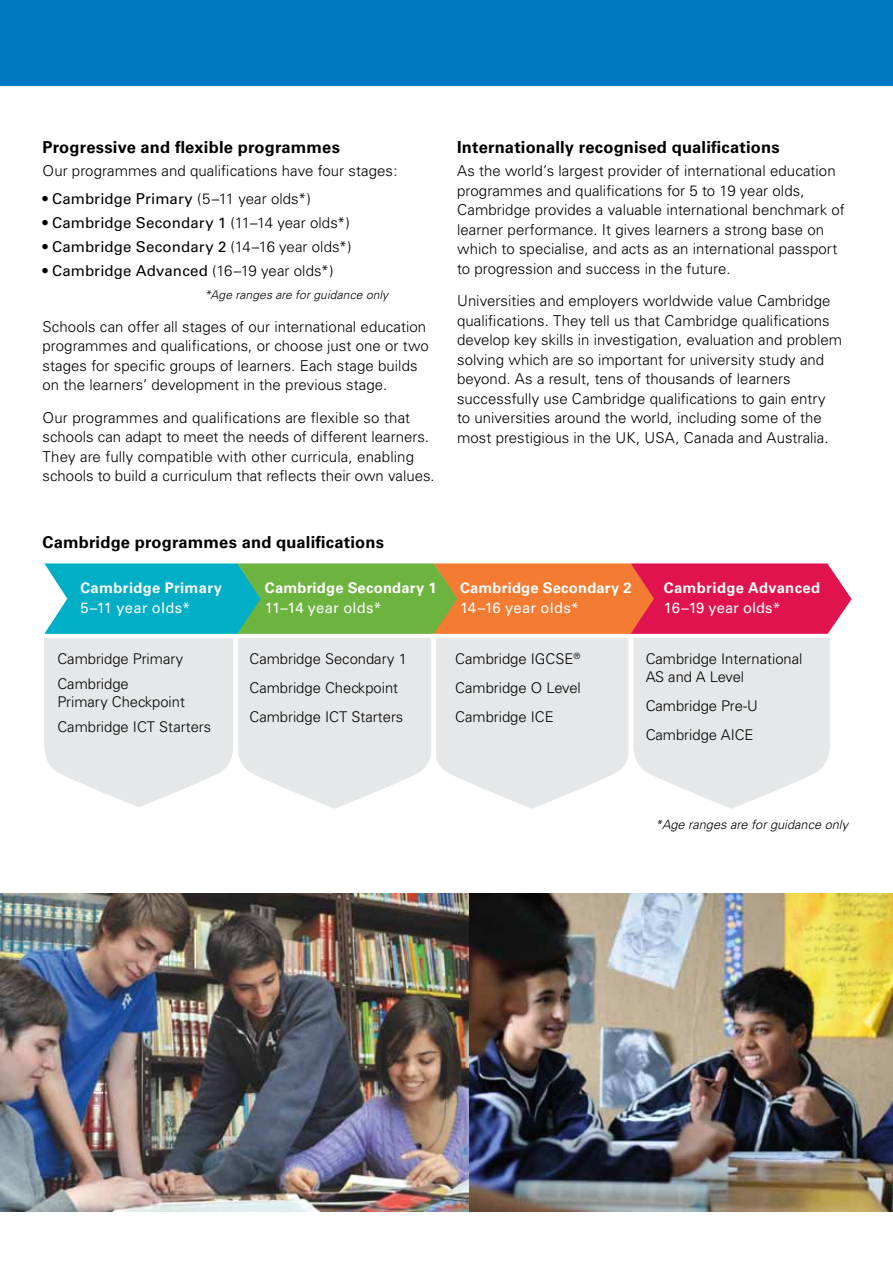
<style>
.page{position:relative;width:893px;height:1263px;background:#fff}
.page>*{position:absolute;margin:0;border:0;box-sizing:border-box;transform-origin:0 0}
.t1{font:700 16.5px "Univers";letter-spacing:.01em;color:#000}
.t2{font:300 15px/19.5px "Univers";letter-spacing:.005em;color:#000}
.t3{font:15px "Univers";letter-spacing:.01em;color:#000}
.t4{font:300 14.7px/28.8px "Univers";color:#000}
.t5{font:700 14.7px "Univers";letter-spacing:.02em;color:#fff}
.t6{font:14.7px "Univers";letter-spacing:.005em;color:#fff}
.t7{font:italic 300 12.75px "Univers";color:#000}
.t8{font:italic 300 12px "Univers";letter-spacing:.01em;color:#000}
.s1{font-weight:300}
</style>
<div class="page">
<div style="left:0;top:0;width:893px;height:85px;background:#0079c1"></div>
<img style="left:0;top:893px;width:893px;height:319px">
<svg style="left:44px;top:563px;width:808px;height:246px;background:#d2ccc5"></svg>
<p class="t1" style="left:43px;top:137px;width:299px">Progressive and flexible programmes</p>
<p class="t2" style="left:43px;top:161px;width:357px">Our programmes and qualifications have four stages:</p>
<p class="t3" style="left:43px;top:190px;width:270px">• Cambridge Primary <span class="s1">(5–11 year olds*)</span></p>
<p class="t3" style="left:43px;top:214px;width:309px">• Cambridge Secondary 1 <span class="s1">(11–14 year olds*)</span></p>
<p class="t3" style="left:43px;top:238px;width:311px">• Cambridge Secondary 2 <span class="s1">(14–16 year olds*)</span></p>
<p class="t3" style="left:43px;top:261px;width:293px">• Cambridge Advanced <span class="s1">(16–19 year olds*)</span></p>
<p class="t8" style="left:205px;top:288px;width:185px">*Age ranges are for guidance only</p>
<p class="t2" style="left:43px;top:317px;width:388px">Schools can offer all stages of our international education programmes and qualifications, or choose just one or two stages for specific groups of learners. Each stage builds on the learners’ development in the previous stage.</p>
<p class="t2" style="left:43px;top:407px;width:394px">Our programmes and qualifications are flexible so that schools can adapt to meet the needs of different learners.<br>They are fully compatible with other curricula, enabling schools to build a curriculum that reflects their own values.</p>
<p class="t1" style="left:457px;top:137px;width:324px">Internationally recognised qualifications</p>
<p class="t2" style="left:457px;top:161px;width:389px">As the world’s largest provider of international education programmes and qualifications for 5 to 19 year olds, Cambridge provides a valuable international benchmark of learner performance. It gives learners a strong base on which to specialise, and acts as an international passport to progression and success in the future.</p>
<p class="t2" style="left:457px;top:291px;width:386px">Universities and employers worldwide value Cambridge qualifications. They tell us that Cambridge qualifications develop key skills in investigation, evaluation and problem solving which are so important for university study and beyond. As a result, tens of thousands of learners successfully use Cambridge qualifications to gain entry to universities around the world, including some of the most prestigious in the UK, USA, Canada and Australia.</p>
<p class="t1" style="left:43px;top:533px;width:343px">Cambridge programmes and qualifications</p>
<p class="t5" style="left:80px;top:579px;width:143px">Cambridge Primary</p>
<p class="t6" style="left:80px;top:599px;width:111px">5–11 year olds*</p>
<p class="t5" style="left:265px;top:579px;width:173px">Cambridge Secondary 1</p>
<p class="t6" style="left:265px;top:599px;width:118px">11–14 year olds*</p>
<p class="t5" style="left:460px;top:579px;width:173px">Cambridge Secondary 2</p>
<p class="t6" style="left:460px;top:599px;width:120px">14–16 year olds*</p>
<p class="t5" style="left:664px;top:579px;width:158px">Cambridge Advanced</p>
<p class="t6" style="left:664px;top:599px;width:118px">16–19 year olds*</p>
<p class="t4" style="left:57px;top:647px;width:127px;line-height:24.6px">Cambridge Primary<br>Cambridge</p>
<p class="t4" style="left:57px;top:689px;width:155px;line-height:24.6px">Primary Checkpoint<br>Cambridge ICT Starters</p>
<p class="t4" style="left:455px;top:645px;width:127px;text-align:justify">Cambridge IGCSE<sup>® </sup>Cambridge O Level Cambridge ICE</p>
<p class="t4" style="left:250px;top:644px;width:159px">Cambridge Secondary 1<br>Cambridge Checkpoint<br>Cambridge ICT Starters</p>
<p class="t4" style="left:646px;top:650px;width:158px;line-height:18.1px">Cambridge International<br>AS and A Level</p>
<p class="t4" style="left:646px;top:691px;width:114px">Cambridge Pre-U<br>Cambridge AICE</p>
<p class="t7" style="left:655px;top:816px;width:194px">*Age ranges are for guidance only</p>
</div>
